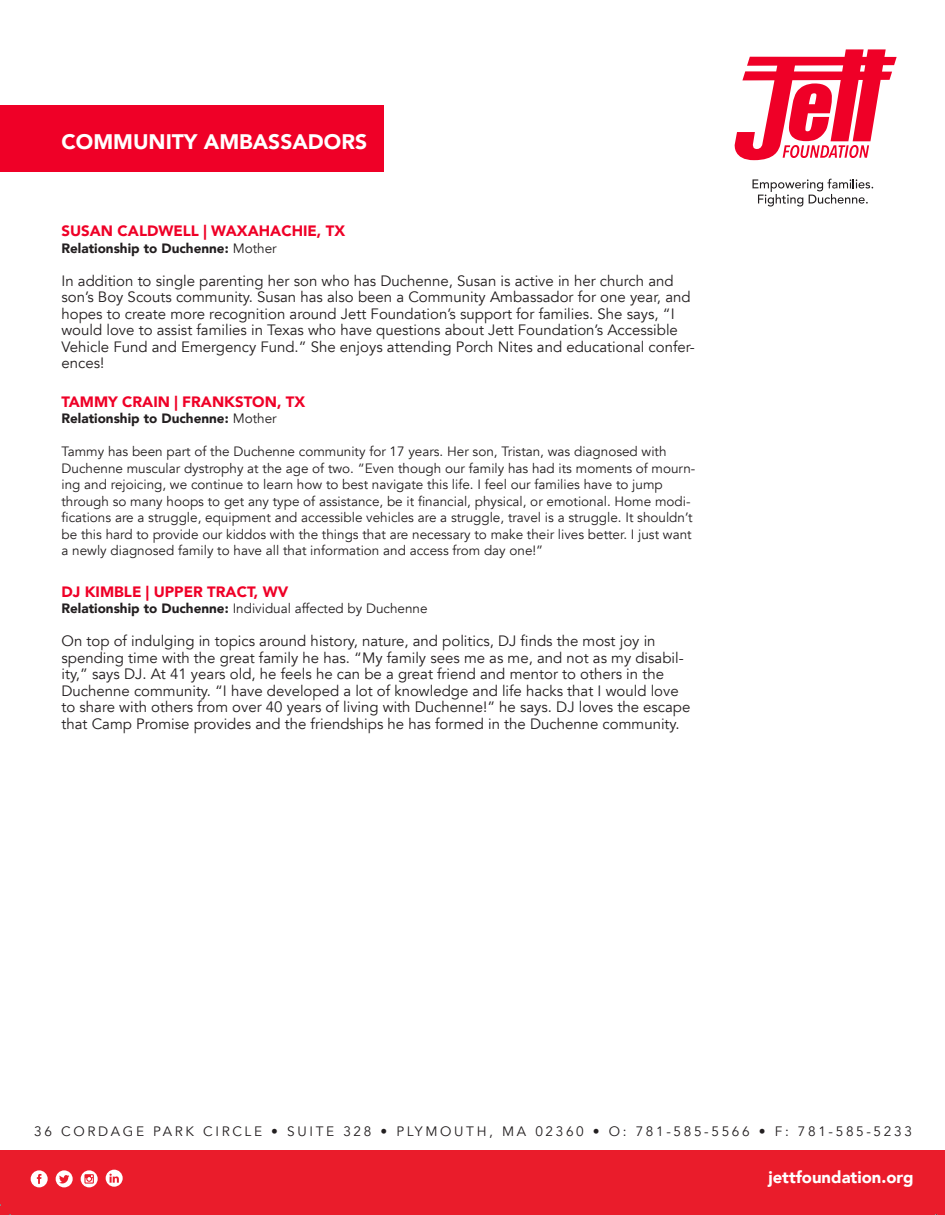
<style>
.page{position:relative;width:945px;height:1215px;background:#fff}
.page>*{position:absolute;margin:0;border:0;box-sizing:border-box;transform-origin:0 0}
.t1{font:900 21px "Avenir";color:#fff}
.t2{font:900 16.65px "Avenir";color:#fff}
.t3{font:15px/16.5px "Avenir";color:#231f20}
.Paragraph_Style_2{font:900 15px "Avenir";color:#ef0027}
.t4{font:13.65px "Avenir";letter-spacing:.195em;color:#231f20}
.t5{font:13.5px/16.5px "Avenir";color:#231f20}
.Paragraph_Style_2-2{font:900 13.5px "Avenir";color:#231f20}
.s1{font-weight:400}
.s2{font-weight:900}
</style>
<div class="page">
<div style="left:0;top:105px;width:384px;height:67px;background:#ef0027"></div>
<div style="left:0;top:1150px;width:945px;height:65px;background:#ea1c2b"></div>
<svg style="left:56px;top:1170px;width:17px;height:17px"></svg>
<svg style="left:31px;top:1170px;width:17px;height:17px"></svg>
<svg style="left:81px;top:1170px;width:17px;height:17px"></svg>
<svg style="left:106px;top:1170px;width:17px;height:17px"></svg>
<svg style="left:734px;top:49px;width:163px;height:111px"></svg>
<svg style="left:753px;top:179px;width:120px;height:28px"></svg>
<h1 class="t1" style="left:62px;top:124px;width:307px">COMMUNITY AMBASSADORS</h1>
<p class="Paragraph_Style_2" style="left:62px;top:218px;width:285px">SUSAN CALDWELL | WAXAHACHIE, TX</p>
<p class="Paragraph_Style_2-2" style="left:62px;top:237px;width:217px">Relationship to Duchenne: <span class="s1">Mother</span></p>
<p class="t3" style="left:62px;top:273px;width:635px">In addition to single parenting her son who has Duchenne, Susan is active in her church and son’s Boy Scouts community. Susan has also been a Community Ambassador for one year, and hopes to create more recognition around Jett Foundation’s support for families. She says, “I would love to assist families in Texas who have questions about Jett Foundation’s Accessible Vehicle Fund and Emergency Fund.” She enjoys attending Porch Nites and educational confer&shy;ences!</p>
<p class="Paragraph_Style_2" style="left:62px;top:388px;width:245px">TAMMY CRAIN | FRANKSTON, TX</p>
<p class="Paragraph_Style_2-2" style="left:62px;top:407px;width:217px">Relationship to Duchenne: <span class="s1">Mother</span></p>
<p class="t5" style="left:62px;top:443px;width:635px">Tammy has been part of the Duchenne community for 17 years. Her son, Tristan, was diagnosed with Duchenne muscular dystrophy at the age of two. “Even though our family has had its moments of mourn&shy;ing and rejoicing, we continue to learn how to best navigate this life. I feel our families have to jump through so many hoops to get any type of assistance, be it financial, physical, or emotional. Home modi&shy;fications are a struggle, equipment and accessible vehicles are a struggle, travel is a struggle. It shouldn’t be this hard to provide our kiddos with the things that are necessary to make their lives better. I just want a newly diagnosed family to have all that information and access from day one!”</p>
<p class="Paragraph_Style_2" style="left:62px;top:579px;width:228px">DJ KIMBLE | UPPER TRACT, WV</p>
<p class="t5" style="left:62px;top:600px;width:368px"><span class="s2">Relationship to Duchenne:</span> Individual affected by Duchenne</p>
<p class="t3" style="left:62px;top:633px;width:630px">On top of indulging in topics around history, nature, and politics, DJ finds the most joy in spending time with the great family he has. “My family sees me as me, and not as my disabil&shy;ity,” says DJ. At 41 years old, he feels he can be a great friend and mentor to others in the Duchenne community. “I have developed a lot of knowledge and life hacks that I would love to share with others from over 40 years of living with Duchenne!” he says. DJ loves the escape that Camp Promise provides and the friendships he has formed in the Duchenne community.</p>
<p class="t4" style="left:34px;top:1123px;width:879px">36 CORDAGE PARK CIRCLE • SUITE 328 • PLYMOUTH, MA 02360 • O: 781-585-5566 • F: 781-585-5233</p>
<p class="t2" style="left:768px;top:1163px;width:147px">jettfoundation.org</p>
</div>
